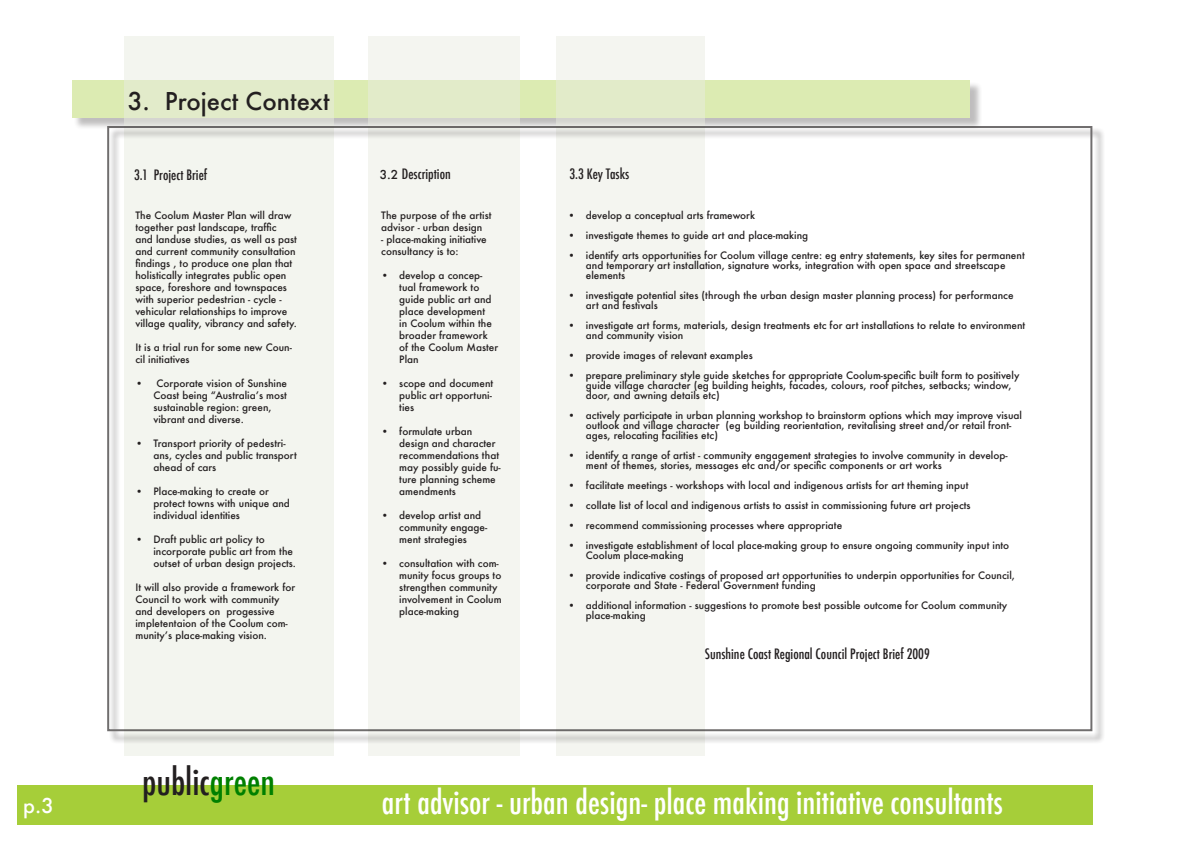
<style>
.page{position:relative;width:1191px;height:842px;background:#fff}
.page>*{position:absolute;margin:0;border:0;box-sizing:border-box;transform-origin:0 0}
.t1{font:500 condensed 36px "Futura";color:#231f20}
.t2{font:500 condensed 32px "Futura";color:#fff}
.t3{font:500 24px "Futura";color:#231f20}
.t4{font:500 20px "Futura";color:#fff}
.t5{font:500 condensed 14px "Futura";color:#231f20}
.t6{font:500 10px/12px "Futura";color:#231f20}
.s1{font-stretch:normal;font-size:12px}
.s2{color:#008000}
</style>
<div class="page">
<div style="left:17px;top:785px;width:1075px;height:40px;background:#a6ce39"></div>
<div style="left:74px;top:82px;width:908px;height:48px;background:#231f20;opacity:.75"></div>
<div style="left:72px;top:80px;width:897px;height:37px;background:#dcebb2"></div>
<svg style="left:124px;top:36px;width:209px;height:719px;fill:#f3f5ef"></svg>
<svg style="left:556px;top:36px;width:149px;height:719px;fill:#f4f5f0"></svg>
<svg style="left:368px;top:36px;width:151px;height:719px;fill:#f4f5f0"></svg>
<div style="left:109px;top:127px;width:995px;height:617px;background:#231f20;opacity:.75"></div>
<p class="t4" style="left:23px;top:792px;width:32px">p.3</p>
<p class="t3" style="left:128px;top:84px;width:203px">3. Project Context</p>
<p class="t5" style="left:134px;top:165px;width:75px">3.1 Project Brief</p>
<p class="t5" style="left:380px;top:165px;width:73px"><span class="s1">3.2</span> Description</p>
<p class="t5" style="left:569px;top:164px;width:61px">3.3 Key Tasks</p>
<p class="t6" style="left:135px;top:209px;width:163px">The Coolum Master Plan will draw together past landscape, traffic<br>and landuse studies, as well as past and current community consultation findings , to produce one plan that holistically integrates public open space, foreshore and townspaces with superior pedestrian - cycle - vehicular relationships to improve village quality, vibrancy and safety.</p>
<p class="t6" style="left:135px;top:341px;width:158px">It is a trial run for some new Coun&shy;cil initiatives</p>
<p class="t6" style="left:153px;top:377px;width:135px;text-indent:-18px">• Corporate vision of Sunshine<br>Coast being “Australia’s most sustainable region: green, vibrant and diverse.</p>
<p class="t6" style="left:153px;top:437px;width:145px;text-indent:-18px">• Transport priority of pedestri&shy;ans, cycles and public transport ahead of cars</p>
<p class="t6" style="left:153px;top:485px;width:138px;text-indent:-18px">• Place-making to create or protect towns with unique and individual identities</p>
<p class="t6" style="left:153px;top:533px;width:144px;text-indent:-18px">• Draft public art policy to incorporate public art from the outset of urban design projects.</p>
<p class="t6" style="left:135px;top:581px;width:161px">It will also provide a framework for<br>Council to work with community and developers on progessive impletentaion of the Coolum com&shy;munity’s place-making vision.</p>
<p class="t1" style="left:142px;top:759px;width:134px">public<span class="s2">green</span></p>
<p class="t6" style="left:381px;top:209px;width:112px">The purpose of the artist advisor - urban design</p>
<p class="t6" style="left:381px;top:233px;width:107px">- place-making initiative consultancy is to:</p>
<p class="t6" style="left:399px;top:269px;width:100px;text-indent:-18px">• develop a concep&shy;tual framework to guide public art and place development<br>in Coolum within the broader framework of the Coolum Master<br>Plan</p>
<p class="t6" style="left:399px;top:377px;width:95px;text-indent:-18px">• scope and document public art opportuni&shy;ties</p>
<p class="t6" style="left:399px;top:425px;width:103px;text-indent:-18px">• formulate urban design and character recommendations that may possibly guide fu&shy;ture planning scheme amendments</p>
<p class="t6" style="left:399px;top:509px;width:89px;text-indent:-18px">• develop artist and community engage&shy;ment strategies</p>
<p class="t6" style="left:399px;top:557px;width:104px;text-indent:-18px">• consultation with com&shy;munity focus groups to strengthen community involvement in Coolum place-making</p>
<p class="t6" style="left:568px;top:209px;width:189px">• develop a conceptual arts framework</p>
<p class="t6" style="left:568px;top:229px;width:242px">• investigate themes to guide art and place-making</p>
<p class="t6" style="left:586px;top:250px;width:440px;line-height:10px;text-indent:-18px">• identify arts opportunities for Coolum village centre: eg entry statements, key sites for permanent and temporary art installation, signature works, integration with open space and streetscape elements</p>
<p class="t6" style="left:586px;top:290px;width:429px;line-height:10px;text-indent:-18px">• investigate potential sites (through the urban design master planning process) for performance art and festivals</p>
<p class="t6" style="left:586px;top:320px;width:441px;line-height:10px;text-indent:-18px">• investigate art forms, materials, design treatments etc for art installations to relate to environment and community vision</p>
<p class="t6" style="left:568px;top:349px;width:186px">• provide images of relevant examples</p>
<p class="t6" style="left:586px;top:370px;width:435px;line-height:10px;text-indent:-18px">• prepare preliminary style guide sketches for appropriate Coolum-specific built form to positively guide village character (eg building heights, facades, colours, roof pitches, setbacks; window, door, and awning details etc)</p>
<p class="t6" style="left:586px;top:410px;width:437px;line-height:10px;text-indent:-18px">• actively participate in urban planning workshop to brainstorm options which may improve visual outlook and village character (eg building reorientation, revitalising street and/or retail front&shy;ages, relocating facilities etc)</p>
<p class="t6" style="left:586px;top:450px;width:423px;line-height:10px;text-indent:-18px">• identify a range of artist - community engagement strategies to involve community in develop&shy;ment of themes, stories, messages etc and/or specific components or art works</p>
<p class="t6" style="left:568px;top:479px;width:402px">• facilitate meetings - workshops with local and indigenous artists for art theming input</p>
<p class="t6" style="left:568px;top:499px;width:404px">• collate list of local and indigenous artists to assist in commissioning future art projects</p>
<p class="t6" style="left:568px;top:519px;width:276px">• recommend commissioning processes where appropriate</p>
<p class="t6" style="left:586px;top:540px;width:425px;line-height:10px;text-indent:-18px">• investigate establishment of local place-making group to ensure ongoing community input into<br>Coolum place-making</p>
<p class="t6" style="left:586px;top:570px;width:430px;line-height:10px;text-indent:-18px">• provide indicative costings of proposed art opportunities to underpin opportunities for Council, corporate and State - Federal Government funding</p>
<p class="t6" style="left:586px;top:600px;width:423px;line-height:10px;text-indent:-18px">• additional information - suggestions to promote best possible outcome for Coolum community place-making</p>
<p class="t5" style="left:705px;top:644px;width:226px">Sunshine Coast Regional Council Project Brief 2009</p>
<p class="t2" style="left:382px;top:781px;width:622px">art advisor - urban design- place making initiative consultants</p>
</div>
